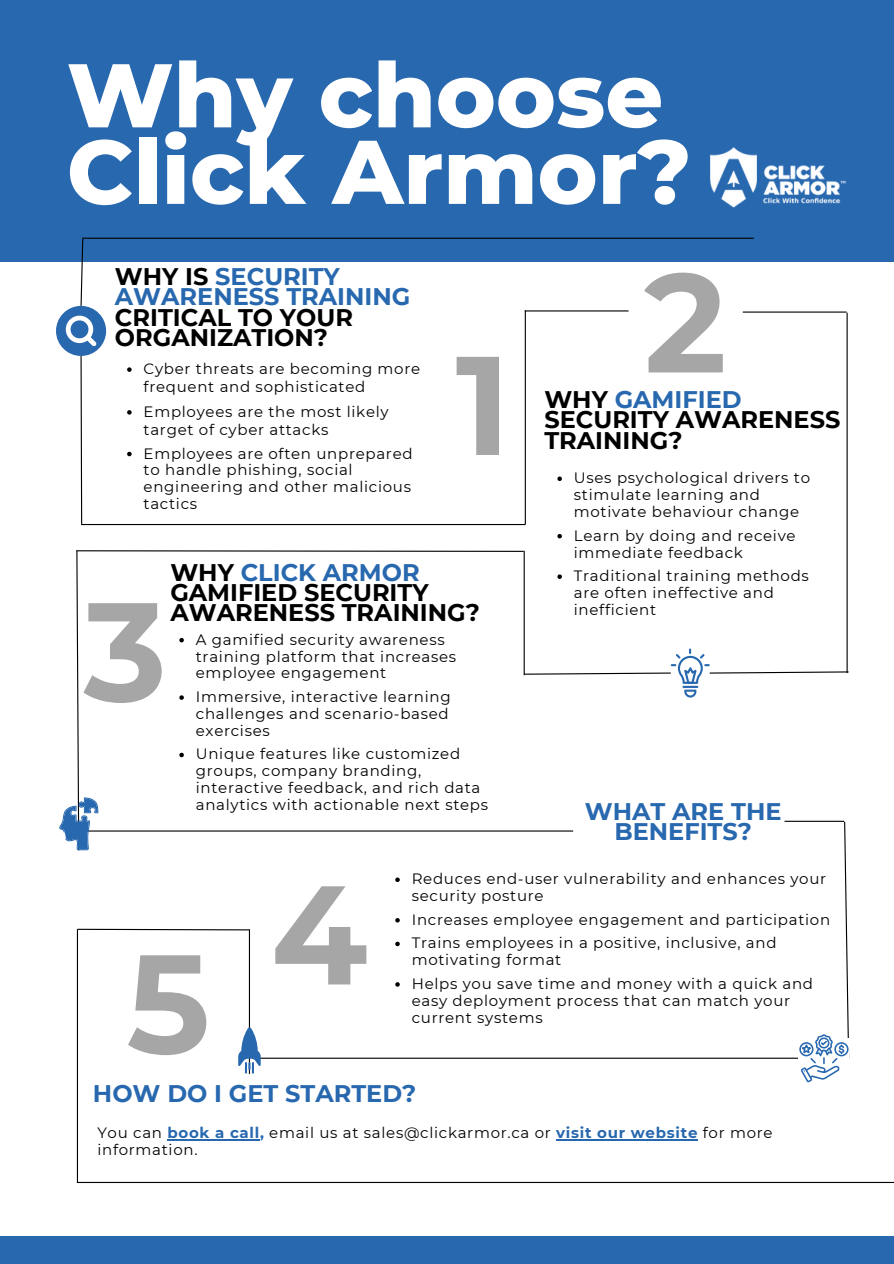
<style>
.page{position:relative;width:894px;height:1264px;background:#fff}
.page>*{position:absolute;margin:0;border:0;box-sizing:border-box;transform-origin:0 0}
.t1{font:700 140.1px "Montserrat";color:#a6a6a6}
.t2{font:800 90.15px "Montserrat";color:#fff}
.t3{font:700 24px/20.2px "Montserrat";color:#000}
.t4{font:700 24px/20.2px "Montserrat";color:#2868af;text-align:center}
.t5{font:15px/16.8px "Montserrat";letter-spacing:.045em;color:#000}
.s1{color:#2868af}
.s2{font-weight:700;color:#2868af}
</style>
<div class="page">
<div style="left:0;top:0;width:893px;height:262px;background:#2868af"></div>
<svg style="left:127px;top:367px;width:5px;height:5px"></svg>
<svg style="left:127px;top:410px;width:5px;height:4px"></svg>
<svg style="left:127px;top:452px;width:5px;height:4px"></svg>
<hr style="left:82px;top:238px;width:671px;height:1px;background:#000">
<hr style="left:81px;top:524px;width:444px;height:1px;background:#000">
<hr style="left:524px;top:310px;width:1px;height:214px;background:#000">
<hr style="left:524px;top:310px;width:104px;height:1px;background:#000">
<hr style="left:742px;top:311px;width:104px;height:1px;background:#000">
<hr style="left:846px;top:312px;width:1px;height:361px;background:#000">
<svg style="left:56px;top:238px;width:50px;height:287px"></svg>
<hr style="left:77px;top:929px;width:1px;height:253px;background:#000">
<hr style="left:77px;top:1181px;width:816px;height:1px;background:#000">
<div style="left:0;top:1235px;width:893px;height:28px;background:#2868af"></div>
<img style="left:710px;top:147px;width:136px;height:61px">
<svg style="left:557px;top:476px;width:4px;height:5px"></svg>
<svg style="left:557px;top:534px;width:4px;height:4px"></svg>
<svg style="left:59px;top:549px;width:790px;height:533px"></svg>
<hr style="left:167px;top:1139px;width:93px;height:1px;background:#2868af">
<hr style="left:556px;top:1139px;width:142px;height:1px;background:#2868af">
<p class="t2" style="left:67px;top:40px;width:597px">Why choose</p>
<p class="t2" style="left:67px;top:117px;width:626px">Click Armor?</p>
<p class="t3" style="left:115px;top:266px;width:297px">WHY IS <span class="s1">SECURITY<br>AWARENESS TRAINING<br></span>CRITICAL TO YOUR<br>ORGANIZATION?</p>
<p class="t5" style="left:144px;top:360px;width:278px;line-height:18px">Cyber threats are becoming more frequent and sophisticated</p>
<p class="t5" style="left:144px;top:402px;width:246px;line-height:18px">Employees are the most likely target of cyber attacks</p>
<p class="t5" style="left:144px;top:445px;width:270px">Employees are often unprepared to handle phishing, social engineering and other malicious tactics</p>
<p class="t1" style="left:455px;top:319px;width:56px">1</p>
<p class="t1" style="left:84px;top:565px;width:84px">3</p>
<p class="t3" style="left:170px;top:562px;width:311px">WHY <span class="s1">CLICK ARMOR<br></span>GAMIFIED SECURITY<br>AWARENESS TRAINING?</p>
<p class="t5" style="left:196px;top:631px;width:262px">A gamified security awareness training platform that increases employee engagement</p>
<p class="t5" style="left:196px;top:688px;width:256px">Immersive, interactive learning challenges and scenario-based exercises</p>
<p class="t5" style="left:196px;top:745px;width:294px">Unique features like customized groups, company branding, interactive feedback, and rich data analytics with actionable next steps</p>
<p class="t1" style="left:643px;top:237px;width:84px">2</p>
<p class="t3" style="left:544px;top:389px;width:297px">WHY <span class="s1">GAMIFIED<br></span>SECURITY AWARENESS<br>TRAINING?</p>
<p class="t5" style="left:573px;top:469px;width:238px">Uses psychological drivers to stimulate learning and motivate behaviour change</p>
<p class="t5" style="left:573px;top:527px;width:223px">Learn by doing and receive immediate feedback</p>
<p class="t5" style="left:573px;top:567px;width:236px">Traditional training methods are often ineffective and inefficient</p>
<p class="t4" style="left:584px;top:800px;width:198px">WHAT ARE THE<br>BENEFITS?</p>
<p class="t1" style="left:127px;top:917px;width:85px">5</p>
<p class="t1" style="left:271px;top:848px;width:98px">4</p>
<p class="t5" style="left:411px;top:870px;width:416px">Reduces end-user vulnerability and enhances your security posture</p>
<p class="t5" style="left:411px;top:911px;width:420px">Increases employee engagement and participation</p>
<p class="t5" style="left:411px;top:934px;width:366px">Trains employees in a positive, inclusive, and motivating format</p>
<p class="t5" style="left:411px;top:975px;width:402px">Helps you save time and money with a quick and easy deployment process that can match your current systems</p>
<p class="t4" style="left:93px;top:1082px;width:325px">HOW DO I GET STARTED?</p>
<p class="t5" style="left:97px;top:1124px;width:676px">You can <span class="s2">book a call,</span> email us at sales@clickarmor.ca or <span class="s2">visit our website</span> for more information.</p>
</div>
